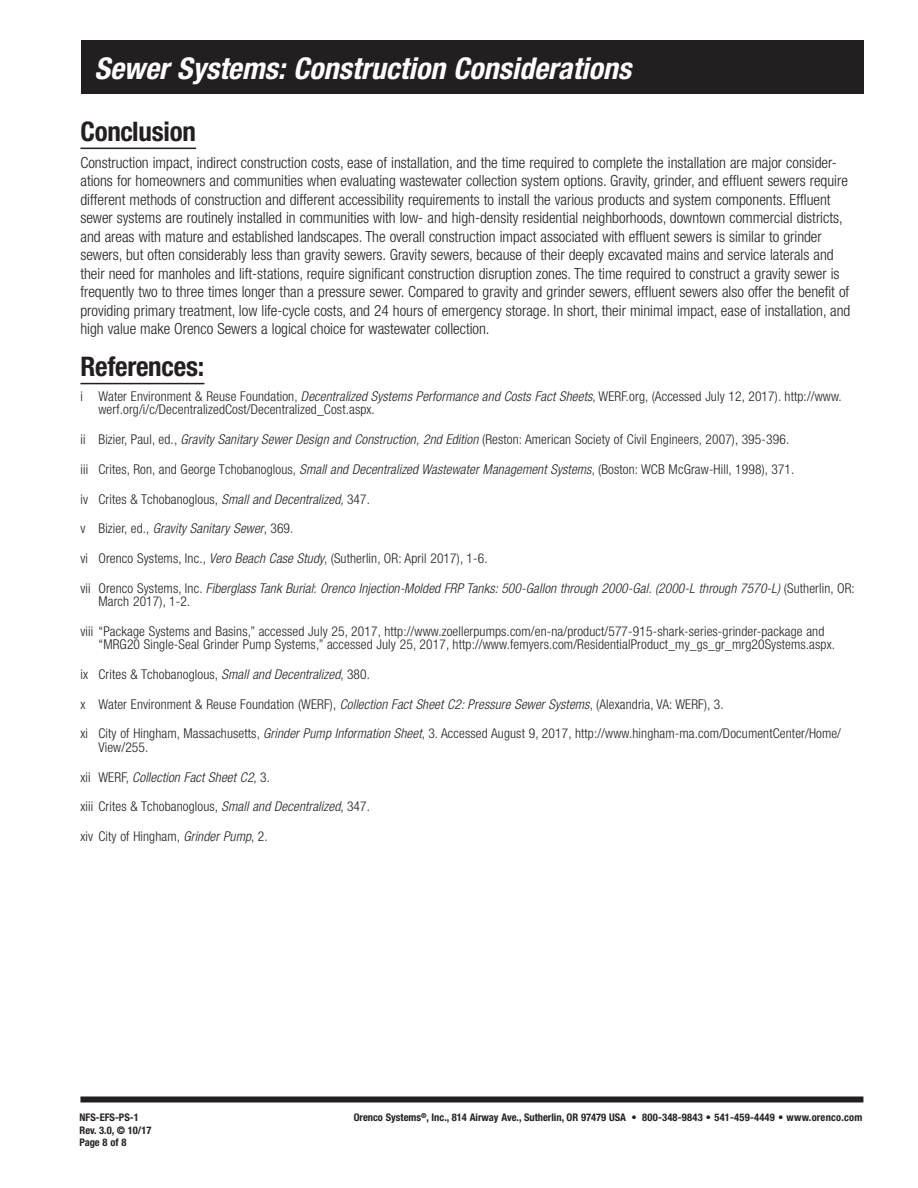
<style>
.page{position:relative;width:918px;height:1188px;background:#fff}
.page>*{position:absolute;margin:0;border:0;box-sizing:border-box;transform-origin:0 0}
.Fact_Sheet_2nd_sheet{font:italic 700 condensed 30px "Helvetica Neue";color:#fff}
.Fact_Sheet_Subhead_1{font:700 condensed 27px "Helvetica Neue";letter-spacing:-.01em;color:#231f20}
.Fact_Sheet_Text{font:300 condensed 15.3px/18.5px "Helvetica Neue";color:#231f20}
.Footnotes{font:300 condensed 13.5px/13.5px "Helvetica Neue";letter-spacing:.01em;color:#231f20}
.Footnotes-2{font:italic 300 condensed 13.5px/13.5px "Helvetica Neue";letter-spacing:.01em;color:#231f20}
.t1{font:700 condensed 10.5px/12.6px "Helvetica Neue";color:#231f20}
.s1{font-style:italic}
.s2{font-style:normal}
</style>
<div class="page">
<div style="left:80px;top:1096px;width:783px;height:6px;background:#231f20"></div>
<div style="left:81px;top:40px;width:783px;height:54px;background:#231f20"></div>
<hr style="left:80px;top:148px;width:116px;height:1px;background:#231f20">
<hr style="left:80px;top:383px;width:124px;height:1px;background:#231f20">
<p class="Fact_Sheet_2nd_sheet" style="left:94px;top:50px;width:538px">Sewer Systems: Construction Considerations</p>
<p class="Fact_Sheet_Subhead_1" style="left:80px;top:115px;width:117px">Conclusion</p>
<p class="Fact_Sheet_Text" style="left:80px;top:153px;width:771px">Construction impact, indirect construction costs, ease of installation, and the time required to complete the installation are major consider&shy;ations for homeowners and communities when evaluating wastewater collection system options. Gravity, grinder, and effluent sewers require different methods of construction and different accessibility requirements to install the various products and system components. Effluent sewer systems are routinely installed in communities with low- and high-density residential neighborhoods, downtown commercial districts, and areas with mature and established landscapes. The overall construction impact associated with effluent sewers is similar to grinder sewers, but often considerably less than gravity sewers. Gravity sewers, because of their deeply excavated mains and service laterals and their need for manholes and lift-stations, require significant construction disruption zones. The time required to construct a gravity sewer is frequently two to three times longer than a pressure sewer. Compared to gravity and grinder sewers, effluent sewers also offer the benefit of providing primary treatment, low life-cycle costs, and 24 hours of emergency storage. In short, their minimal impact, ease of installation, and high value make Orenco Sewers a logical choice for wastewater collection.</p>
<p class="Fact_Sheet_Subhead_1" style="left:80px;top:350px;width:125px">References:</p>
<p class="Footnotes" style="left:98px;top:389px;width:745px;text-indent:-18px">i Water Environment &amp; Reuse Foundation, <span class="s1">Decentralized Systems Performance and Costs Fact Sheets</span>, WERF.org, (Accessed July 12, 2017). http://www. werf.org/i/c/DecentralizedCost/Decentralized_Cost.aspx.</p>
<p class="Footnotes" style="left:80px;top:433px;width:710px">ii Bizier, Paul, ed., <span class="s1">Gravity Sanitary Sewer Design and Construction, 2nd Edition</span> (Reston: American Society of Civil Engineers, 2007), 395-396.</p>
<p class="Footnotes" style="left:80px;top:462px;width:716px">iii Crites, Ron, and George Tchobanoglous, <span class="s1">Small and Decentralized Wastewater Management Systems</span>, (Boston: WCB McGraw-Hill, 1998), 371.</p>
<p class="Footnotes" style="left:80px;top:492px;width:291px">iv Crites &amp; Tchobanoglous, <span class="s1">Small and Decentralized,</span> 347.</p>
<p class="Footnotes-2" style="left:80px;top:522px;width:215px"><span class="s2">v Bizier, ed.,</span> Gravity Sanitary Sewer<span class="s2">, 369.</span></p>
<p class="Footnotes" style="left:80px;top:551px;width:409px">vi Orenco Systems, Inc., <span class="s1">Vero Beach Case Study</span>, (Sutherlin, OR: April 2017), 1-6.</p>
<p class="Footnotes-2" style="left:98px;top:581px;width:758px;text-indent:-18px"><span class="s2">vii Orenco Systems, Inc.</span> Fiberglass Tank Burial<span class="s2">:</span> Orenco Injection-Molded FRP Tanks: 500-Gallon through 2000-Gal. (2000-L through 7570-L) <span class="s2">(Sutherlin, OR:<br>March 2017), 1-2.</span></p>
<p class="Footnotes" style="left:98px;top:624px;width:738px;text-indent:-18px">viii “Package Systems and Basins,” accessed July 25, 2017, http://www.zoellerpumps.com/en-na/product/577-915-shark-series-grinder-package and “MRG20 Single-Seal Grinder Pump Systems,” accessed July 25, 2017, http://www.femyers.com/ResidentialProduct_my_gs_gr_mrg20Systems.aspx.</p>
<p class="Footnotes" style="left:80px;top:667px;width:291px">ix Crites &amp; Tchobanoglous, <span class="s1">Small and Decentralized</span>, 380.</p>
<p class="Footnotes" style="left:80px;top:697px;width:645px">x Water Environment &amp; Reuse Foundation (WERF), <span class="s1">Collection Fact Sheet C2: Pressure Sewer Systems</span>, (Alexandria, VA: WERF), 3.</p>
<p class="Footnotes" style="left:98px;top:727px;width:744px;text-indent:-18px">xi City of Hingham, Massachusetts, <span class="s1">Grinder Pump Information Sheet</span>, 3. Accessed August 9, 2017, http://www.hingham-ma.com/DocumentCenter/Home/<br>View/255.</p>
<p class="Footnotes-2" style="left:80px;top:770px;width:191px"><span class="s2">xii WERF,</span> Collection Fact Sheet C2<span class="s2">, 3.</span></p>
<p class="Footnotes" style="left:80px;top:800px;width:291px">xiii Crites &amp; Tchobanoglous, <span class="s1">Small and Decentralized</span>, 347.</p>
<p class="Footnotes" style="left:80px;top:829px;width:189px">xiv City of Hingham, <span class="s1">Grinder Pump</span>, 2.</p>
<p class="t1" style="left:80px;top:1111px;width:74px">NFS-EFS-PS-1<br>Rev. 3.0, © 10/17<br>Page 8 of 8</p>
<p class="t1" style="left:354px;top:1111px;width:510px">Orenco Systems<sup>®</sup>, Inc., 814 Airway Ave., Sutherlin, OR 97479 USA • 800-348-9843 • 541-459-4449 • www.orenco.com</p>
</div>
